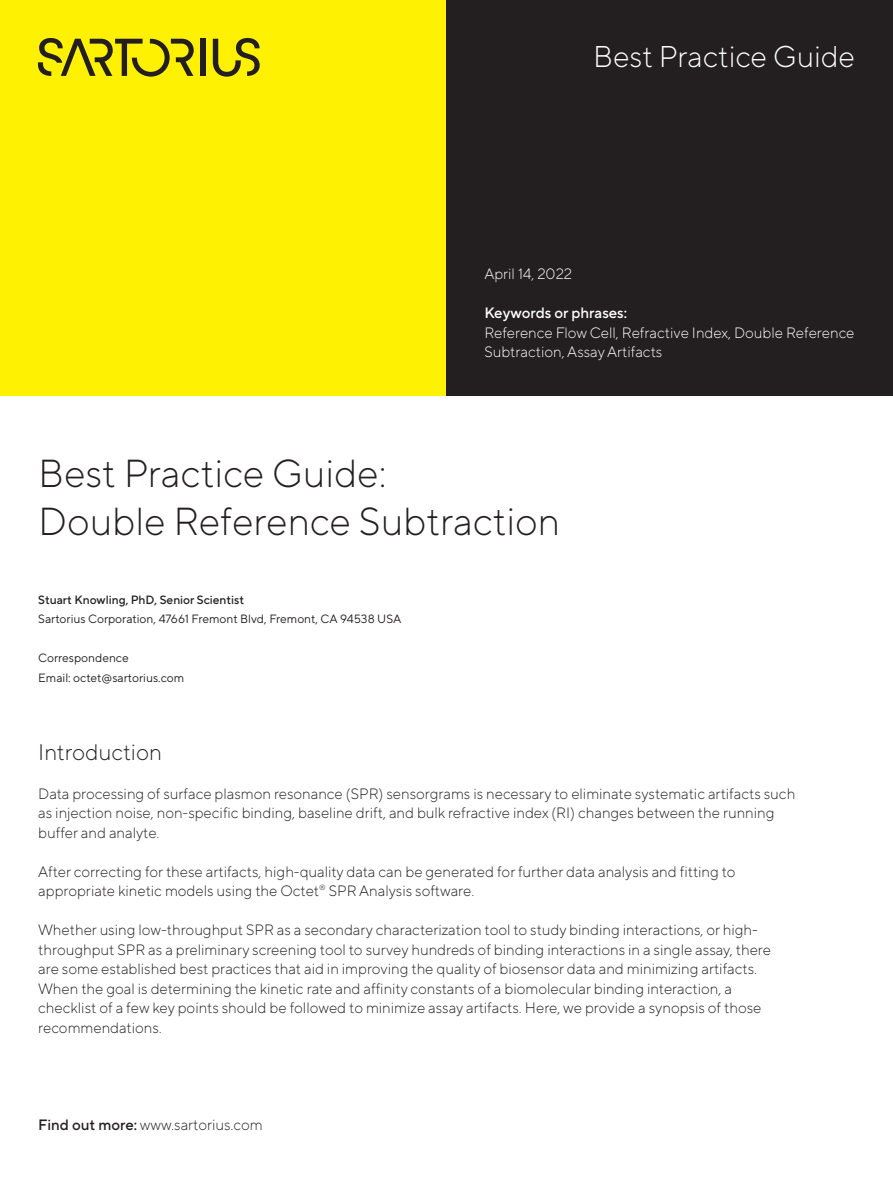
<style>
.page{position:relative;width:893px;height:1191px;background:#fff}
.page>*{position:absolute;margin:0;border:0;box-sizing:border-box;transform-origin:0 0}
.Head_02_black{font:300 39px/48.8px "TT Norms Pro";color:#231f20}
.Head_03_white{font:300 30px "TT Norms Pro";color:#fff}
.Head_04_black{font:300 22.5px "TT Norms Pro";color:#231f20}
.Body_Light_black{font:300 15px/19.5px "TT Norms Pro";color:#231f20}
.Body_Light_white{font:300 15px/19.5px "TT Norms Pro";color:#fff}
.Body_Light_black_NO{font:300 15px "TT Norms Pro";color:#231f20}
.Head_05_white{font:500 15px "TT Norms Pro";color:#fff}
.Caption_8pt{font:12px "TT Norms Pro";color:#231f20}
.Caption_8pt_Medium{font:500 12px "TT Norms Pro";color:#231f20}
.s1{font-weight:500}
</style>
<div class="page">
<div style="left:0;top:0;width:446px;height:395px;background:#fff101"></div>
<div style="left:446px;top:0;width:447px;height:395px;background:#231f20"></div>
<div style="left:200px;top:39px;width:5px;height:37px;background:#231f20"></div>
<svg style="left:213px;top:38px;width:47px;height:39px"></svg>
<svg style="left:38px;top:38px;width:156px;height:39px"></svg>
<p class="Head_03_white" style="left:593px;top:35px;width:263px">Best Practice Guide</p>
<p class="Body_Light_white" style="left:484px;top:263px;width:89px">April 14, 2022</p>
<p class="Head_05_white" style="left:484px;top:302px;width:144px">Keywords or phrases:</p>
<p class="Body_Light_white" style="left:484px;top:322px;width:372px">Reference Flow Cell, Refractive Index, Double Reference<br>Subtraction, Assay Artifacts</p>
<p class="Head_02_black" style="left:38px;top:445px;width:523px">Best Practice Guide:<br>Double Reference Subtraction</p>
<p class="Caption_8pt_Medium" style="left:38px;top:590px;width:207px">Stuart Knowling, PhD, Senior Scientist</p>
<p class="Caption_8pt" style="left:38px;top:610px;width:365px">Sartorius Corporation, 47661 Fremont Blvd, Fremont, CA 94538 USA</p>
<p class="Caption_8pt" style="left:38px;top:649px;width:92px">Correspondence</p>
<p class="Caption_8pt" style="left:38px;top:669px;width:147px">Email: octet@sartorius.com</p>
<p class="Head_04_black" style="left:38px;top:735px;width:125px">Introduction</p>
<p class="Body_Light_black" style="left:38px;top:782px;width:758px">Data processing of surface plasmon resonance (SPR) sensorgrams is necessary to eliminate systematic artifacts such as injection noise, non-specific binding, baseline drift, and bulk refractive index (RI) changes between the running buffer and analyte.</p>
<p class="Body_Light_black" style="left:38px;top:860px;width:699px">After correcting for these artifacts, high-quality data can be generated for further data analysis and fitting to appropriate kinetic models using the Octet<sup>®</sup> SPR Analysis software.</p>
<p class="Body_Light_black" style="left:38px;top:919px;width:734px">Whether using low-throughput SPR as a secondary characterization tool to study binding interactions, or high&shy;throughput SPR as a preliminary screening tool to survey hundreds of binding interactions in a single assay, there are some established best practices that aid in improving the quality of biosensor data and minimizing artifacts.<br>When the goal is determining the kinetic rate and affinity constants of a biomolecular binding interaction, a checklist of a few key points should be followed to minimize assay artifacts. Here, we provide a synopsis of those recommendations.</p>
<p class="Body_Light_black_NO" style="left:38px;top:1114px;width:226px"><span class="s1">Find out more:</span> www.sartorius.com</p>
</div>
